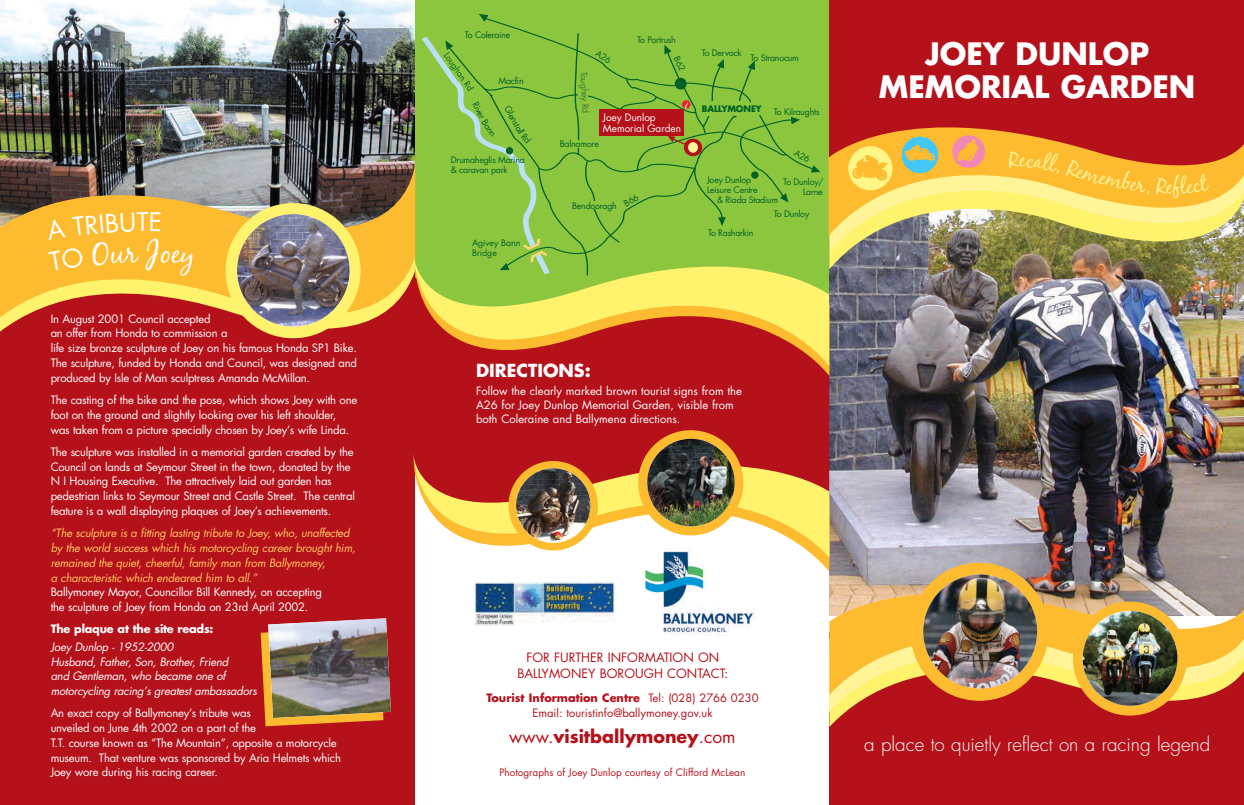
<style>
.page{position:relative;width:1244px;height:805px;background:#fff}
.page>*{position:absolute;margin:0;border:0;box-sizing:border-box;transform-origin:0 0}
.t1{font:700 30px/33.8px "Futura";color:#fff;text-align:center}
.t2{font:25px "Futura";color:#fff}
.t3{font:300 18.75px "Futura";color:#fff}
.t4{font:700 17.5px "Futura";color:#b5111a}
.t5{font:700 17.5px "Futura";color:#fff}
.t6{font:12.5px/16.4px "Futura";color:#b5111a;text-align:center}
.t7{font:11.25px/14.8px "Futura";letter-spacing:-.02em;color:#fff}
.t8{font:italic 11.25px/14.8px "Futura";letter-spacing:-.02em;color:#ffc75f}
.t9{font:11.25px/13.8px "Futura";color:#fff}
.t10{font:italic 11.25px/14.8px "Futura";letter-spacing:-.02em;color:#fff}
.t11{font:11.25px/14.8px "Futura";color:#b5111a;text-align:center}
.t12{font:700 11.25px "Futura";letter-spacing:-.02em;color:#fff}
.t13{font:10px "Futura";color:#b5111a}
.t14{font:10px/11.2px "Futura";color:#fff}
.t15{font:8.75px/10px "Futura";letter-spacing:-.025em;color:#006227;text-align:right}
.t16{font:8.75px/10px "Futura";color:#006227}
.t17{font:700 8.75px "Futura";letter-spacing:-.025em;color:#006227}
.t18{font:8.75px "Futura";color:#387c2b}
.s1{font-weight:700}
.s2{font-weight:400}
</style>
<div class="page">
<div style="left:411px;top:0;width:418px;height:310px;background:#8cc63f"></div>
<svg style="left:479px;top:14px;width:9px;height:6px"></svg>
<img style="left:0;top:0;width:415px;height:157px">
<div style="left:0;top:261px;width:415px;height:543px;background:#b5111a"></div>
<div style="left:829px;top:0;width:415px;height:804px;background:#b5111a"></div>
<img style="left:829px;top:295px;width:415px;height:205px">
<img style="left:829px;top:262px;width:415px;height:33px">
<img style="left:830px;top:262px;width:414px;height:15px">
<img style="left:828px;top:127px;width:416px;height:135px">
<img style="left:829px;top:500px;width:415px;height:219px">
<div style="left:910px;top:562px;width:138px;height:138px;background:#fdbb30;border-radius:50%"></div>
<div style="left:1073px;top:601px;width:114px;height:114px;background:#fdbb30;border-radius:50%"></div>
<img style="left:923px;top:574px;width:114px;height:114px;border-radius:50%">
<img style="left:1082px;top:610px;width:95px;height:95px;border-radius:50%">
<svg style="left:0;top:157px;width:415px;height:182px"></svg>
<div style="left:225px;top:203px;width:136px;height:135px;background:#fff26c;border-radius:50%"></div>
<img style="left:237px;top:214px;width:112px;height:112px;border-radius:50%">
<div style="left:415px;top:393px;width:414px;height:43px;background:#b5111a"></div>
<svg style="left:413px;top:436px;width:416px;height:136px"></svg>
<div style="left:638px;top:430px;width:105px;height:105px;background:#fdbb30;border-radius:50%"></div>
<img style="left:647px;top:438px;width:88px;height:88px;border-radius:50%">
<div style="left:508px;top:461px;width:90px;height:89px;background:#fdbb30;border-radius:50%"></div>
<img style="left:516px;top:468px;width:74px;height:74px;border-radius:50%">
<div style="left:415px;top:383px;width:414px;height:10px;background:#b5111a"></div>
<svg style="left:413px;top:235px;width:416px;height:148px"></svg>
<div style="left:848px;top:146px;width:44px;height:44px;background:#fff685;border-radius:50%"></div>
<div style="left:902px;top:137px;width:36px;height:36px;background:#43c8f5;border-radius:50%"></div>
<div style="left:952px;top:135px;width:33px;height:33px;background:#f287b7;border-radius:50%"></div>
<svg style="left:852px;top:155px;width:36px;height:26px"></svg>
<svg style="left:956px;top:139px;width:25px;height:22px"></svg>
<svg style="left:904px;top:145px;width:31px;height:16px"></svg>
<img style="left:642px;top:548px;width:114px;height:87px">
<div style="left:463px;top:570px;width:164px;height:67px;background:#fff"></div>
<img style="left:475px;top:582px;width:139px;height:43px">
<svg style="left:261px;top:632px;width:123px;height:94px"></svg>
<img style="left:268px;top:618px;width:123px;height:99px">
<svg style="left:416px;top:32px;width:404px;height:247px"></svg>
<svg style="left:1008px;top:151px;width:52px;height:23px"></svg>
<div style="left:1066px;top:159px;width:83px;height:35px;background:#fdbb30"></div>
<svg style="left:1156px;top:174px;width:53px;height:25px"></svg>
<svg style="left:150px;top:212px;width:11px;height:19px"></svg>
<div style="left:46px;top:212px;width:93px;height:58px;background:#fdbb30"></div>
<div style="left:146px;top:239px;width:47px;height:37px;background:#fdbb30"></div>
<h2 class="t2" style="left:137px;top:210px;width:13px">T</h2>
<p class="t7" style="left:51px;top:312px;width:308px">In August 2001 Council accepted<br>an offer from Honda to commission a<br>life size bronze sculpture of Joey on his famous Honda SP1 Bike.<br>The sculpture, funded by Honda and Council, was designed and produced by Isle of Man sculptress Amanda McMillan.</p>
<p class="t7" style="left:51px;top:393px;width:308px">The casting of the bike and the pose, which shows Joey with one foot on the ground and slightly looking over his left shoulder, was taken from a picture specially chosen by Joey’s wife Linda.</p>
<p class="t7" style="left:51px;top:445px;width:306px">The sculpture was installed in a memorial garden created by the Council on lands at Seymour Street in the town, donated by the N I Housing Executive. The attractively laid out garden has pedestrian links to Seymour Street and Castle Street. The central feature is a wall displaying plaques of Joey’s achievements.</p>
<p class="t8" style="left:51px;top:526px;width:306px">“The sculpture is a fitting lasting tribute to Joey, who, unaffected by the world success which his motorcycling career brought him, remained the quiet, cheerful, family man from Ballymoney,<br>a characteristic which endeared him to all.”</p>
<p class="t7" style="left:51px;top:585px;width:273px">Ballymoney Mayor, Councillor Bill Kennedy, on accepting the sculpture of Joey from Honda on 23rd April 2002.</p>
<p class="t12" style="left:51px;top:624px;width:164px">The plaque at the site reads:</p>
<p class="t10" style="left:51px;top:640px;width:208px">Joey Dunlop - 1952-2000<br>Husband, Father, Son, Brother, Friend<br>and Gentleman, who became one of motorcycling racing’s greatest ambassadors</p>
<p class="t7" style="left:51px;top:706px;width:292px">An exact copy of Ballymoney’s tribute was<br>unveiled on June 4th 2002 on a part of the<br>T.T. course known as “The Mountain”, opposite a motorcycle museum. That venture was sponsored by Aria Helmets which Joey wore during his racing career.</p>
<p class="t15" style="left:465px;top:31px;width:47px">To Coleraine</p>
<p class="t15" style="left:498px;top:76px;width:27px">Macfin</p>
<p class="t15" style="left:510px;top:104px;width:33px;rotate:61deg">Glenstall</p>
<p class="t15" style="left:479px;top:100px;width:19px;rotate:62deg">River</p>
<p class="t15" style="left:451px;top:155px;width:75px;text-align:left">Drumaheglis Marina &amp; caravan park</p>
<p class="t16" style="left:472px;top:239px;width:50px">Agivey Bann<br>Bridge</p>
<p class="t18" style="left:588px;top:71px;width:32px;rotate:87deg">Taughey</p>
<p class="t15" style="left:637px;top:36px;width:40px">To Portrush</p>
<p class="t14" style="left:603px;top:112px;width:80px">Joey Dunlop<br>Memorial Garden</p>
<p class="t15" style="left:560px;top:140px;width:41px">Balnamore</p>
<p class="t15" style="left:572px;top:201px;width:46px">Bendooragh</p>
<p class="t15" style="left:702px;top:49px;width:41px">To Dervock</p>
<p class="t15" style="left:750px;top:54px;width:50px">To Stranocum</p>
<p class="t17" style="left:702px;top:105px;width:62px">BALLYMONEY</p>
<p class="t15" style="left:774px;top:108px;width:47px">To Kilraughts</p>
<p class="t15" style="left:707px;top:175px;width:46px">Joey Dunlop</p>
<p class="t15" style="left:707px;top:185px;width:52px">Leisure Centre</p>
<p class="t15" style="left:717px;top:195px;width:63px">&amp; Riada Stadium</p>
<p class="t15" style="left:783px;top:177px;width:42px">To Dunloy/<br>Larne</p>
<p class="t15" style="left:708px;top:228px;width:47px">To Rasharkin</p>
<p class="t15" style="left:774px;top:209px;width:37px">To Dunloy</p>
<h3 class="t5" style="left:476px;top:362px;width:116px">DIRECTIONS:</h3>
<p class="t9" style="left:476px;top:385px;width:267px">Follow the clearly marked brown tourist signs from the<br>A26 for Joey Dunlop Memorial Garden, visible from both Coleraine and Ballymena directions.</p>
<h1 class="t1" style="left:879px;top:39px;width:318px">JOEY DUNLOP<br>MEMORIAL GARDEN</h1>
<p class="t6" style="left:517px;top:649px;width:212px">FOR FURTHER INFORMATION ON<br>BALLYMONEY BOROUGH CONTACT:</p>
<p class="t11" style="left:486px;top:691px;width:274px"><span class="s1">Tourist Information Centre</span> Tel: (028) 2766 0230<br>Email: touristinfo@ballymoney.gov.uk</p>
<h3 class="t4" style="left:509px;top:728px;width:228px"><span class="s2">www.</span>visitballymoney<span class="s2">.com</span></h3>
<p class="t13" style="left:499px;top:767px;width:247px">Photographs of Joey Dunlop courtesy of Clifford McLean</p>
<h3 class="t3" style="left:864px;top:735px;width:348px">a place to quietly reflect on a racing legend</h3>
</div>
